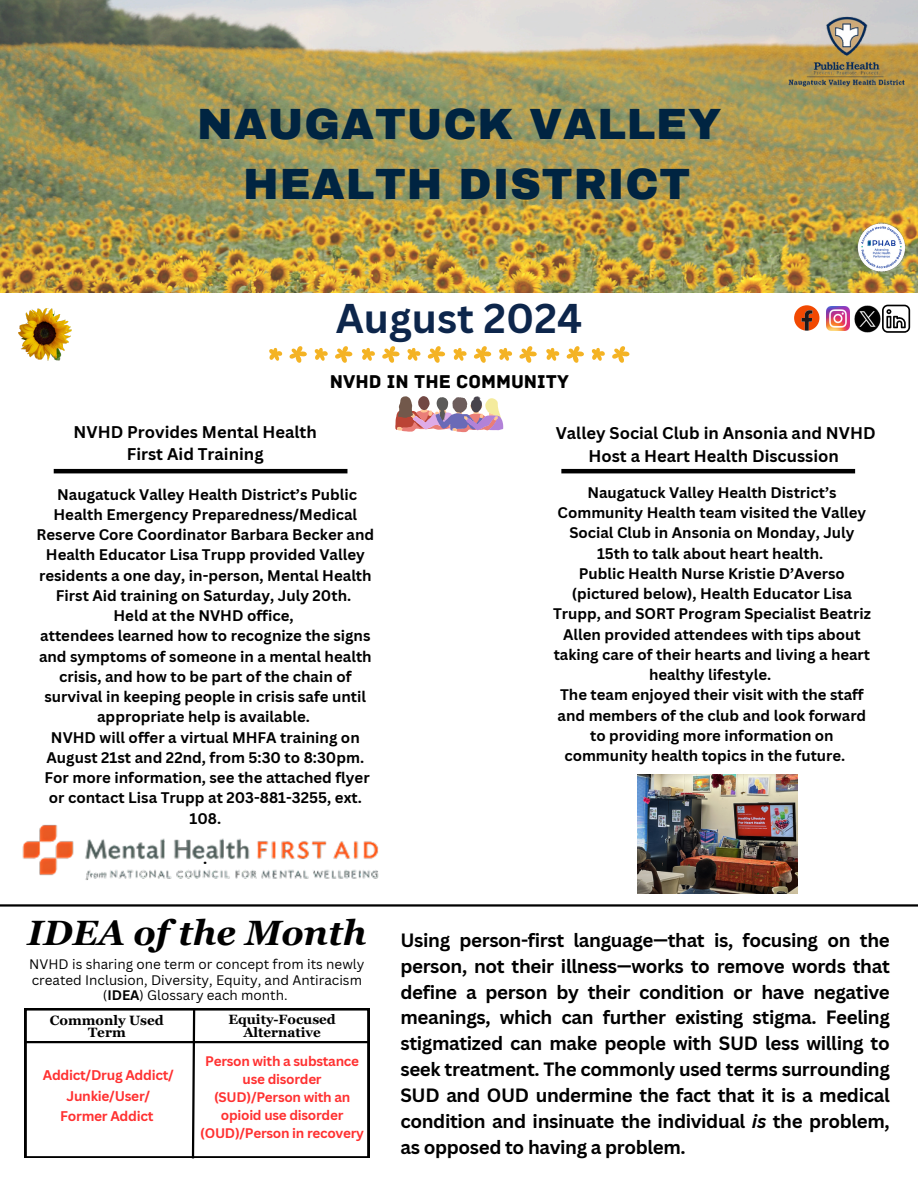
<style>
.page{position:relative;width:918px;height:1188px;background:#fff}
.page>*{position:absolute;margin:0;border:0;box-sizing:border-box;transform-origin:0 0}
.t1{font:900 42.75px/59.7px "Archivo";letter-spacing:.02em;color:#002441;text-align:center}
.t2{font:700 40.5px "Canva Sans";color:#0d264b}
.t3{font:italic 700 35.1px "Georgia Pro";color:#000}
.t4{font:19.5px "Archive";color:#000}
.t5{font:700 18.75px/25.8px "Canva Sans";letter-spacing:-.02em;color:#000;text-align:justify}
.t6{font:700 16.5px/22.5px "Canva Sans";color:#000;text-align:center}
.t7{font:700 15px/20.2px "Canva Sans";color:#000;text-align:center}
.t8{font:700 13.65px "Canva Sans";letter-spacing:-.02em;color:#ff3131}
.t9{font:13.5px/15.8px "Canva Sans";color:#000;text-align:center}
.t10{font:700 13.5px/18px "Canva Sans";letter-spacing:-.02em;color:#ff3131;text-align:center}
.t11{font:700 13.5px/12.3px "Georgia Pro";color:#000;text-align:center}
.s1{font-weight:700}
.s2{font-style:italic}
</style>
<div class="page">
<img style="left:0;top:0;width:918px;height:292px">
<svg style="left:794px;top:305px;width:25px;height:26px"></svg>
<img style="left:826px;top:307px;width:19px;height:23px">
<img style="left:845px;top:304px;width:44px;height:29px">
<svg style="left:882px;top:305px;width:28px;height:28px"></svg>
<hr style="left:0;top:904px;width:918px;height:3px;background:#000">
<img style="left:856px;top:223px;width:51px;height:49px">
<img style="left:786px;top:16px;width:125px;height:71px">
<hr style="left:561px;top:469px;width:294px;height:4px;background:#000">
<hr style="left:54px;top:469px;width:293px;height:4px;background:#000">
<svg style="left:25px;top:1008px;width:344px;height:150px"></svg>
<svg style="left:395px;top:396px;width:108px;height:36px"></svg>
<img style="left:18px;top:309px;width:53px;height:52px">
<svg style="left:269px;top:346px;width:361px;height:17px"></svg>
<img style="left:637px;top:774px;width:160px;height:119px">
<img style="left:22px;top:824px;width:357px;height:56px">
<hr style="left:25px;top:1041px;width:344px;height:2px;background:#000">
<svg style="left:191px;top:1008px;width:5px;height:151px"></svg>
<p class="t1" style="left:197px;top:95px;width:526px">NAUGATUCK VALLEY<br>HEALTH DISTRICT</p>
<p class="t2" style="left:336px;top:290px;width:248px">August 2024</p>
<p class="t4" style="left:330px;top:370px;width:240px">NVHD IN THE COMMUNITY</p>
<h5 class="t6" style="left:74px;top:420px;width:245px">NVHD Provides Mental Health<br>First Aid Training</h5>
<h6 class="t6" style="left:556px;top:422px;width:321px">Valley Social Club in Ansonia and NVHD<br>Host a Heart Health Discussion</h6>
<p class="t7" style="left:587px;top:482px;width:251px">Naugatuck Valley Health District’s</p>
<p class="t7" style="left:558px;top:502px;width:310px">Community Health team visited the Valley</p>
<p class="t7" style="left:569px;top:522px;width:287px">Social Club in Ansonia on Monday, July</p>
<p class="t7" style="left:597px;top:543px;width:228px">15th to talk about heart health.</p>
<p class="t7" style="left:579px;top:563px;width:268px">Public Health Nurse Kristie D’Averso</p>
<p class="t7" style="left:572px;top:583px;width:282px">(pictured below), Health Educator Lisa</p>
<p class="t7" style="left:553px;top:603px;width:319px">Trupp, and SORT Program Specialist Beatriz</p>
<p class="t7" style="left:563px;top:624px;width:299px">Allen provided attendees with tips about</p>
<p class="t7" style="left:554px;top:644px;width:318px">taking care of their hearts and living a heart</p>
<p class="t7" style="left:649px;top:664px;width:124px">healthy lifestyle.</p>
<p class="t7" style="left:560px;top:684px;width:305px">The team enjoyed their visit with the staff</p>
<p class="t7" style="left:558px;top:705px;width:310px">and members of the club and look forward</p>
<p class="t7" style="left:590px;top:725px;width:245px">to providing more information on</p>
<p class="t7" style="left:564px;top:745px;width:283px">community health topics in the future.</p>
<h6 class="t7" style="left:36px;top:484px;width:339px">Naugatuck Valley Health District’s Public Health Emergency Preparedness/Medical Reserve Core Coordinator Barbara Becker and Health Educator Lisa Trupp provided Valley residents a one day, in-person, Mental Health First Aid training on Saturday, July 20th.<br>Held at the NVHD office,<br>attendees learned how to recognize the signs and symptoms of someone in a mental health crisis, and how to be part of the chain of survival in keeping people in crisis safe until appropriate help is available.<br>NVHD will offer a virtual MHFA training on August 21st and 22nd, from 5:30 to 8:30pm.<br>For more information, see the attached flyer or contact Lisa Trupp at 203-881-3255, ext.<br>108.</h6>
<h6 class="t7" style="left:203px;top:848px;width:6px">.</h6>
<p class="t3" style="left:28px;top:913px;width:340px">IDEA of the Month</p>
<p class="t9" style="left:29px;top:956px;width:337px">NVHD is sharing one term or concept from its newly created Inclusion, Diversity, Equity, and Antiracism (<span class="s1">IDEA</span>) Glossary each month.</p>
<h6 class="t11" style="left:50px;top:1014px;width:116px">Commonly Used<br>Term</h6>
<p class="t11" style="left:228px;top:1013px;width:109px;line-height:12.8px">Equity-Focused<br>Alternative</p>
<h6 class="t8" style="left:43px;top:1066px;width:133px">Addict/Drug Addict/</h6>
<p class="t8" style="left:66px;top:1086px;width:85px">Junkie/User/</p>
<h3 class="t8" style="left:60px;top:1106px;width:95px">Former Addict</h3>
<p class="t10" style="left:200px;top:1051px;width:165px">Person with a substance use disorder (SUD)/Person with an opioid use disorder (OUD)/Person in recovery</p>
<p class="t5" style="left:400px;top:927px;width:491px">Using person-first language—that is, focusing on the person, not their illness—works to remove words that define a person by their condition or have negative meanings, which can further existing stigma. Feeling stigmatized can make people with SUD less willing to seek treatment. The commonly used terms surrounding SUD and OUD undermine the fact that it is a medical condition and insinuate the individual <span class="s2">is</span> the problem, as opposed to having a problem.</p>
</div>
